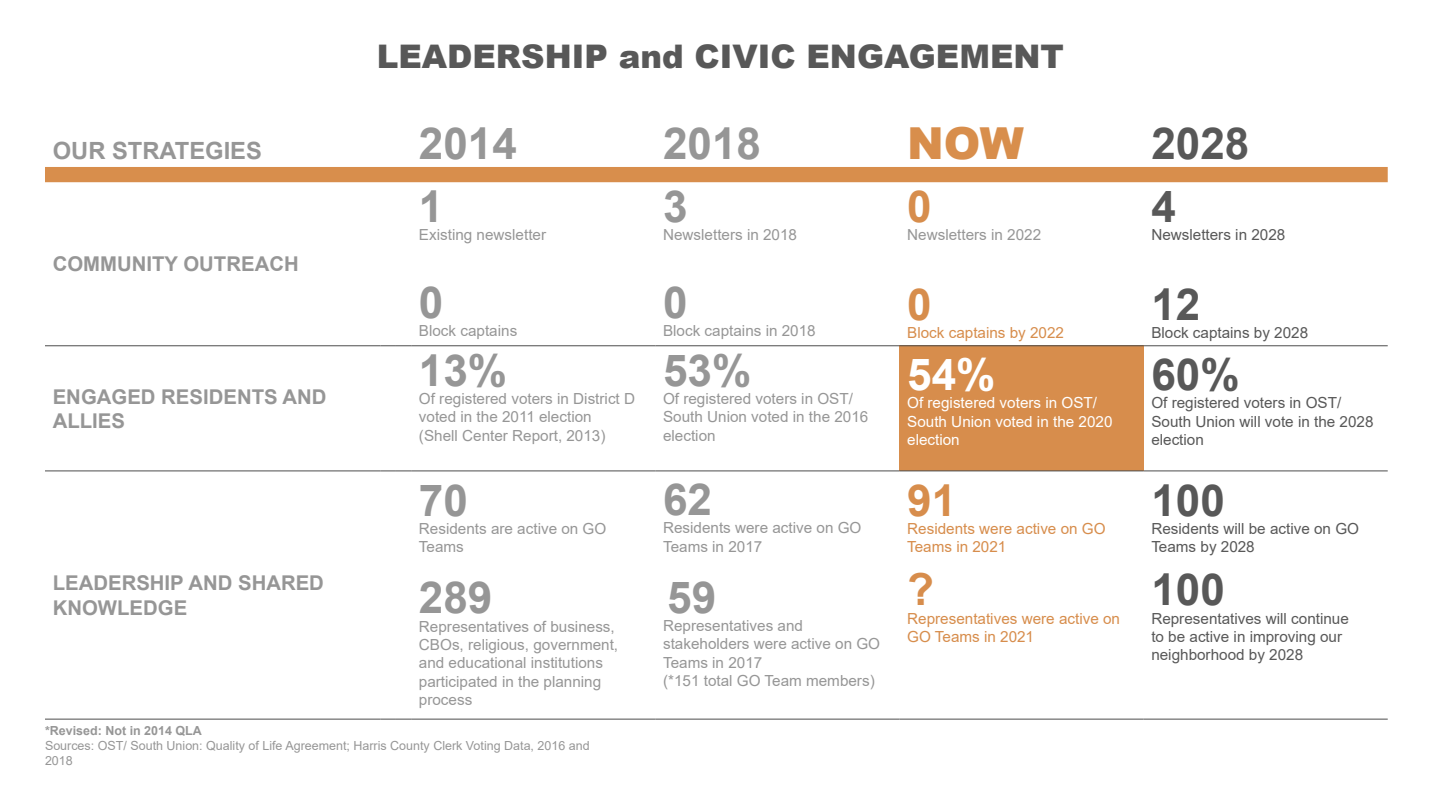
<style>
.page{position:relative;width:1440px;height:810px;background:#fff}
.page>*{position:absolute;margin:0;border:0;box-sizing:border-box;transform-origin:0 0}
.t1{font:700 44.12px "Arial";color:#969696}
.t2{font:700 44.12px "Arial";color:#585858}
.t3{font:700 44.12px "Arial";color:#d78d4c}
.t4{font:900 44.12px "Arial";color:#d88e4c}
.t5{font:700 44.12px "Arial";color:#fff}
.t6{font:900 32.5px "Arial";color:#585858}
.t7{font:700 23.75px "Arial";color:#969696}
.t8{font:700 20.38px/24.4px "Arial";color:#969696}
.t9{font:15.25px/18.2px "Arial";color:#969696}
.t10{font:15.25px/18.2px "Arial";color:#585858}
.t11{font:15.25px/18.2px "Arial";color:#d78d4c}
.t12{font:15.25px/18.2px "Arial";color:#fff}
.t13{font:12.5px/15px "Arial";color:#969696}
.t14{font:700 12.5px "Arial";color:#969696}
</style>
<div class="page">
<div style="left:45px;top:167px;width:1343px;height:15px;background:#d88e4c"></div>
<div style="left:899px;top:346px;width:245px;height:125px;background:#d78d4c"></div>
<hr style="left:411px;top:471px;width:244px;height:1px;background:#4d4d4d">
<hr style="left:45px;top:719px;width:336px;height:1px;background:#4d4d4d">
<svg style="left:381px;top:719px;width:30px;height:1px"></svg>
<hr style="left:45px;top:346px;width:336px;height:1px;background:#4d4d4d">
<svg style="left:381px;top:346px;width:30px;height:1px"></svg>
<hr style="left:411px;top:346px;width:244px;height:1px;background:#4d4d4d">
<hr style="left:655px;top:346px;width:244px;height:1px;background:#4d4d4d">
<hr style="left:899px;top:346px;width:245px;height:1px;background:#4d4d4d">
<hr style="left:45px;top:471px;width:336px;height:1px;background:#4d4d4d">
<svg style="left:381px;top:471px;width:30px;height:1px"></svg>
<hr style="left:655px;top:471px;width:244px;height:1px;background:#4d4d4d">
<hr style="left:899px;top:471px;width:245px;height:1px;background:#4d4d4d">
<hr style="left:655px;top:719px;width:244px;height:1px;background:#4d4d4d">
<hr style="left:899px;top:719px;width:245px;height:1px;background:#4d4d4d">
<hr style="left:1144px;top:346px;width:244px;height:1px;background:#4d4d4d">
<hr style="left:1144px;top:471px;width:244px;height:1px;background:#4d4d4d">
<hr style="left:1144px;top:719px;width:244px;height:1px;background:#4d4d4d">
<hr style="left:411px;top:719px;width:244px;height:1px;background:#4d4d4d">
<p class="t7" style="left:53px;top:134px;width:211px">OUR STRATEGIES</p>
<p class="t8" style="left:53px;top:252px;width:248px">COMMUNITY OUTREACH</p>
<p class="t8" style="left:53px;top:384px;width:275px">ENGAGED RESIDENTS AND<br>ALLIES</p>
<p class="t8" style="left:53px;top:571px;width:273px">LEADERSHIP AND SHARED<br>KNOWLEDGE</p>
<p class="t6" style="left:377px;top:33px;width:689px">LEADERSHIP and CIVIC ENGAGEMENT</p>
<p class="t1" style="left:419px;top:113px;width:100px">2014</p>
<p class="t1" style="left:663px;top:113px;width:100px">2018</p>
<p class="t4" style="left:907px;top:111px;width:118px">NOW</p>
<p class="t2" style="left:1151px;top:113px;width:100px">2028</p>
<p class="t1" style="left:419px;top:175px;width:26px">1</p>
<p class="t9" style="left:419px;top:226px;width:129px">Existing newsletter</p>
<p class="t1" style="left:419px;top:271px;width:26px">0</p>
<p class="t9" style="left:419px;top:321px;width:100px">Block captains</p>
<p class="t1" style="left:419px;top:339px;width:90px">13%</p>
<p class="t9" style="left:419px;top:389px;width:218px">Of registered voters in District D voted in the 2011 election</p>
<p class="t9" style="left:419px;top:426px;width:188px">(Shell Center Report, 2013)</p>
<p class="t1" style="left:419px;top:469px;width:51px">70</p>
<p class="t9" style="left:419px;top:519px;width:189px">Residents are active on GO<br>Teams</p>
<p class="t1" style="left:419px;top:567px;width:75px">289</p>
<p class="t9" style="left:419px;top:617px;width:201px">Representatives of business,<br>CBOs, religious, government, and educational institutions participated in the planning process</p>
<p class="t1" style="left:663px;top:175px;width:26px">3</p>
<p class="t9" style="left:663px;top:226px;width:135px">Newsletters in 2018</p>
<p class="t1" style="left:663px;top:271px;width:26px">0</p>
<p class="t9" style="left:663px;top:321px;width:154px">Block captains in 2018</p>
<p class="t1" style="left:663px;top:339px;width:90px">53%</p>
<p class="t9" style="left:663px;top:389px;width:207px">Of registered voters in OST/<br>South Union voted in the 2016 election</p>
<p class="t1" style="left:663px;top:468px;width:51px">62</p>
<p class="t9" style="left:663px;top:519px;width:200px">Residents were active on GO<br>Teams in 2017</p>
<p class="t1" style="left:667px;top:566px;width:51px">59</p>
<p class="t9" style="left:663px;top:616px;width:219px">Representatives and stakeholders were active on GO<br>Teams in 2017</p>
<p class="t9" style="left:663px;top:671px;width:213px">(*151 total GO Team members)</p>
<p class="t3" style="left:907px;top:175px;width:26px">0</p>
<p class="t9" style="left:907px;top:226px;width:135px">Newsletters in 2022</p>
<p class="t3" style="left:907px;top:273px;width:26px">0</p>
<p class="t11" style="left:907px;top:323px;width:158px">Block captains by 2022</p>
<p class="t5" style="left:907px;top:343px;width:90px">54%</p>
<p class="t12" style="left:907px;top:394px;width:207px">Of registered voters in OST/<br>South Union voted in the 2020 election</p>
<p class="t3" style="left:907px;top:469px;width:51px">91</p>
<p class="t11" style="left:907px;top:519px;width:200px">Residents were active on GO<br>Teams in 2021</p>
<p class="t3" style="left:907px;top:559px;width:28px">?</p>
<p class="t11" style="left:907px;top:609px;width:214px">Representatives were active on<br>GO Teams in 2021</p>
<p class="t2" style="left:1151px;top:175px;width:26px">4</p>
<p class="t10" style="left:1151px;top:226px;width:135px">Newsletters in 2028</p>
<p class="t2" style="left:1151px;top:273px;width:51px">12</p>
<p class="t10" style="left:1151px;top:323px;width:158px">Block captains by 2028</p>
<p class="t2" style="left:1151px;top:343px;width:90px">60%</p>
<p class="t10" style="left:1151px;top:394px;width:224px">Of registered voters in OST/<br>South Union will vote in the 2028 election</p>
<p class="t2" style="left:1151px;top:469px;width:75px">100</p>
<p class="t10" style="left:1151px;top:519px;width:209px">Residents will be active on GO<br>Teams by 2028</p>
<p class="t2" style="left:1151px;top:559px;width:75px">100</p>
<p class="t10" style="left:1151px;top:609px;width:199px">Representatives will continue to be active in improving our neighborhood by 2028</p>
<p class="t14" style="left:45px;top:722px;width:158px">*Revised: Not in 2014 QLA</p>
<p class="t13" style="left:45px;top:738px;width:546px">Sources: OST/ South Union: Quality of Life Agreement; Harris County Clerk Voting Data, 2016 and<br>2018</p>
</div>
